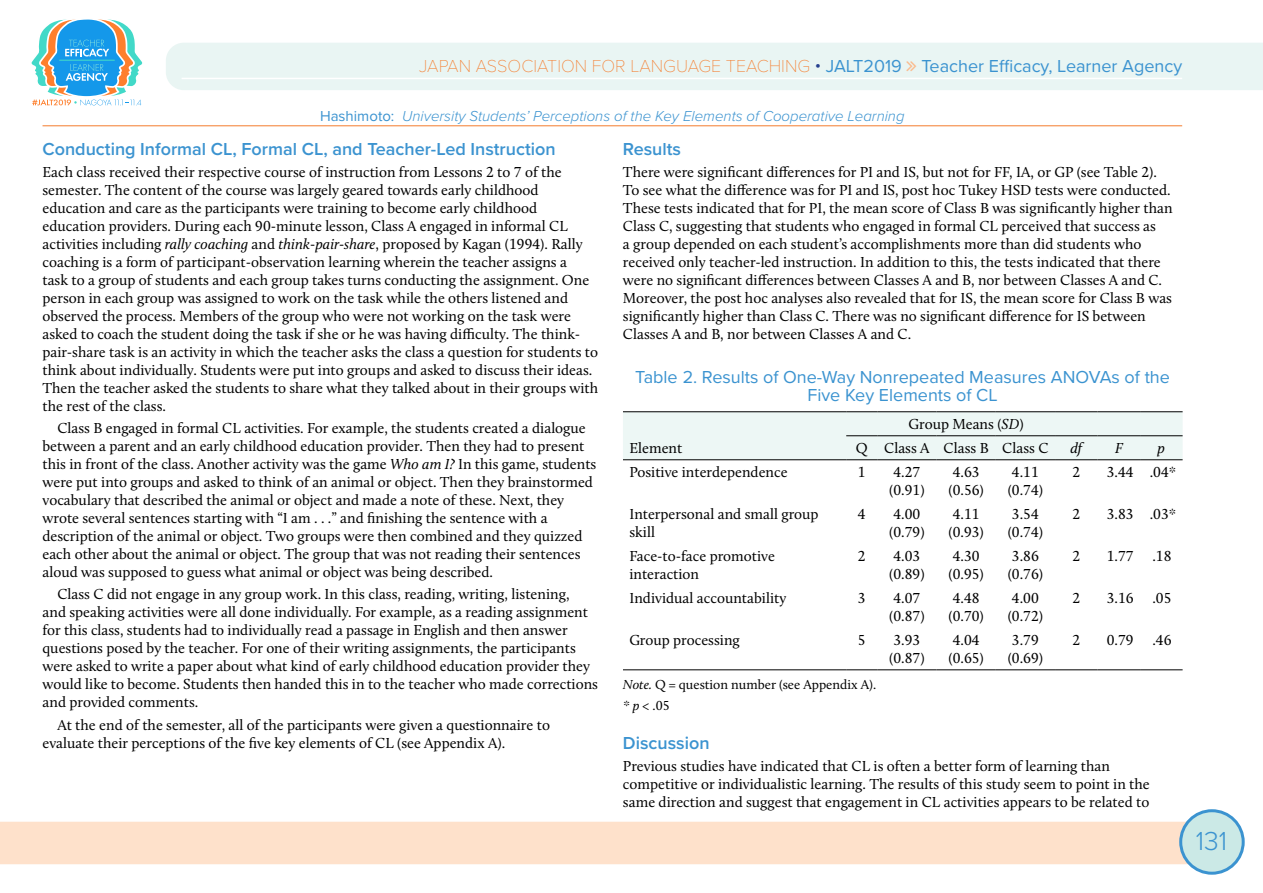
<style>
.page{position:relative;width:1263px;height:893px;background:#fff}
.page>*{position:absolute;margin:0;border:0;box-sizing:border-box;transform-origin:0 0}
.t1{font:300 27px "Proxima Nova";color:#3b93d0}
.t2{font:18px/18px "Proxima Nova";color:#3b93d0;text-align:center}
.t3{font:600 18px "Proxima Nova";color:#3b93d0}
.t4{font:15px/18px "Calluna";color:#000}
.t5{font:italic 300 15px "Proxima Nova";color:#3b93d0}
.t6{font:italic 15px "Calluna";color:#000}
.t7{font:13.5px/20.7px "Calluna";color:#000}
.s1{font-family:"Proxima Nova T";font-weight:100;color:#f57d2e}
.s2{font-weight:300;color:#25408f}
.s3{font-weight:400;font-style:normal}
.s4{font-style:italic}
</style>
<div class="page">
<div style="left:0;top:822px;width:1190px;height:42px;background:#fee1cb"></div>
<div style="left:1181px;top:811px;width:62px;height:62px;background:#cbe9e6;border-radius:50%"></div>
<div style="left:1179px;top:809px;width:66px;height:66px;border:3px solid #3b93d0;border-radius:50%"></div>
<svg style="left:31px;top:19px;width:112px;height:87px"></svg>
<div style="left:166px;top:43px;width:1097px;height:47px;background:#e9f5f3"></div>
<hr style="left:182px;top:78px;width:1000px;height:1px;background:#fff">
<hr style="left:43px;top:126px;width:1139px;height:1px;background:#f57d2e">
<div style="left:623px;top:412px;width:559px;height:47px;background:#edf7f5"></div>
<hr style="left:846px;top:435px;width:31px;height:1px;background:#000">
<hr style="left:877px;top:435px;width:59px;height:1px;background:#000">
<hr style="left:936px;top:435px;width:60px;height:1px;background:#000">
<hr style="left:996px;top:435px;width:59px;height:1px;background:#000">
<hr style="left:1055px;top:435px;width:42px;height:1px;background:#000">
<hr style="left:1097px;top:435px;width:43px;height:1px;background:#000">
<hr style="left:1140px;top:435px;width:42px;height:1px;background:#000">
<hr style="left:623px;top:411px;width:223px;height:1px;background:#000">
<hr style="left:846px;top:411px;width:31px;height:1px;background:#000">
<hr style="left:877px;top:411px;width:59px;height:1px;background:#000">
<hr style="left:936px;top:411px;width:60px;height:1px;background:#000">
<hr style="left:996px;top:411px;width:59px;height:1px;background:#000">
<hr style="left:1055px;top:411px;width:42px;height:1px;background:#000">
<hr style="left:1097px;top:411px;width:43px;height:1px;background:#000">
<hr style="left:1140px;top:411px;width:42px;height:1px;background:#000">
<hr style="left:623px;top:459px;width:223px;height:1px;background:#000">
<hr style="left:846px;top:459px;width:31px;height:1px;background:#000">
<hr style="left:877px;top:459px;width:59px;height:1px;background:#000">
<hr style="left:936px;top:459px;width:60px;height:1px;background:#000">
<hr style="left:996px;top:459px;width:59px;height:1px;background:#000">
<hr style="left:1055px;top:459px;width:42px;height:1px;background:#000">
<hr style="left:1097px;top:459px;width:43px;height:1px;background:#000">
<hr style="left:1140px;top:459px;width:42px;height:1px;background:#000">
<hr style="left:623px;top:670px;width:223px;height:1px;background:#000">
<hr style="left:846px;top:670px;width:31px;height:1px;background:#000">
<hr style="left:877px;top:670px;width:59px;height:1px;background:#000">
<hr style="left:936px;top:670px;width:60px;height:1px;background:#000">
<hr style="left:996px;top:670px;width:59px;height:1px;background:#000">
<hr style="left:1055px;top:670px;width:42px;height:1px;background:#000">
<hr style="left:1097px;top:670px;width:43px;height:1px;background:#000">
<hr style="left:1140px;top:670px;width:42px;height:1px;background:#000">
<svg style="left:907px;top:61px;width:9px;height:10px"></svg>
<p class="t2" style="left:419px;top:56px;width:764px"><span class="s1">JAPAN ASSOCIATION FOR LANGUAGE TEACHING</span> <span class="s2">•</span> JALT2019 Teacher Efficacy, Learner Agency</p>
<p class="t5" style="left:320px;top:105px;width:586px"><span class="s3">Hashimoto:</span> University Students’ Perceptions of the Key Elements of Cooperative Learning</p>
<p class="t3" style="left:43px;top:135px;width:515px">Conducting Informal CL, Formal CL, and Teacher-Led Instruction</p>
<p class="t4" style="left:43px;top:163px;width:557px">Each class received their respective course of instruction from Lessons 2 to 7 of the semester. The content of the course was largely geared towards early childhood education and care as the participants were training to become early childhood education providers. During each 90-minute lesson, Class A engaged in informal CL activities including <span class="s4">rally coaching</span> and <span class="s4">think-pair-share</span>, proposed by Kagan (1994). Rally coaching is a form of participant-observation learning wherein the teacher assigns a<br>task to a group of students and each group takes turns conducting the assignment. One person in each group was assigned to work on the task while the others listened and observed the process. Members of the group who were not working on the task were asked to coach the student doing the task if she or he was having difficulty. The think&shy;pair-share task is an activity in which the teacher asks the class a question for students to think about individually. Students were put into groups and asked to discuss their ideas.<br>Then the teacher asked the students to share what they talked about in their groups with the rest of the class.</p>
<p class="t4" style="left:43px;top:419px;width:555px;text-indent:15px">Class B engaged in formal CL activities. For example, the students created a dialogue between a parent and an early childhood education provider. Then they had to present this in front of the class. Another activity was the game <span class="s4">Who am I?</span> In this game, students were put into groups and asked to think of an animal or object. Then they brainstormed vocabulary that described the animal or object and made a note of these. Next, they wrote several sentences starting with “I am . . .” and finishing the sentence with a description of the animal or object. Two groups were then combined and they quizzed each other about the animal or object. The group that was not reading their sentences aloud was supposed to guess what animal or object was being described.</p>
<p class="t4" style="left:43px;top:585px;width:557px;text-indent:15px">Class C did not engage in any group work. In this class, reading, writing, listening,<br>and speaking activities were all done individually. For example, as a reading assignment for this class, students had to individually read a passage in English and then answer questions posed by the teacher. For one of their writing assignments, the participants were asked to write a paper about what kind of early childhood education provider they would like to become. Students then handed this in to the teacher who made corrections and provided comments.</p>
<p class="t4" style="left:43px;top:715px;width:509px;text-indent:15px">At the end of the semester, all of the participants were given a questionnaire to evaluate their perceptions of the five key elements of CL (see Appendix A).</p>
<p class="t3" style="left:623px;top:135px;width:60px">Results</p>
<p class="t4" style="left:623px;top:163px;width:551px">There were significant differences for PI and IS, but not for FF, IA, or GP (see Table 2).<br>To see what the difference was for PI and IS, post hoc Tukey HSD tests were conducted.<br>These tests indicated that for PI, the mean score of Class B was significantly higher than Class C, suggesting that students who engaged in formal CL perceived that success as<br>a group depended on each student’s accomplishments more than did students who received only teacher-led instruction. In addition to this, the tests indicated that there were no significant differences between Classes A and B, nor between Classes A and C.<br>Moreover, the post hoc analyses also revealed that for IS, the mean score for Class B was significantly higher than Class C. There was no significant difference for IS between Classes A and B, nor between Classes A and C.</p>
<p class="t2" style="left:635px;top:368px;width:536px">Table 2. Results of One-Way Nonrepeated Measures ANOVAs of the<br>Five Key Elements of CL</p>
<p class="t4" style="left:909px;top:415px;width:117px">Group Means (<span class="s4">SD</span>)</p>
<p class="t4" style="left:629px;top:439px;width:54px">Element</p>
<p class="t4" style="left:856px;top:439px;width:194px">Q Class A Class B Class C</p>
<p class="t6" style="left:1070px;top:439px;width:13px">df</p>
<p class="t6" style="left:1115px;top:439px;width:9px">F</p>
<p class="t6" style="left:1157px;top:439px;width:9px">p</p>
<p class="t4" style="left:629px;top:463px;width:160px">Positive interdependence</p>
<p class="t4" style="left:858px;top:463px;width:9px">1</p>
<p class="t4" style="left:889px;top:463px;width:37px">4.27 (0.91)</p>
<p class="t4" style="left:948px;top:463px;width:37px">4.63 (0.56)</p>
<p class="t4" style="left:1008px;top:463px;width:37px">4.11 (0.74)</p>
<p class="t4" style="left:1072px;top:463px;width:9px">2</p>
<p class="t4" style="left:1107px;top:463px;width:71px">3.44 .04*</p>
<p class="t4" style="left:629px;top:505px;width:191px">Interpersonal and small group skill</p>
<p class="t4" style="left:858px;top:505px;width:9px">4</p>
<p class="t4" style="left:889px;top:505px;width:37px">4.00 (0.79)</p>
<p class="t4" style="left:948px;top:505px;width:37px">4.11 (0.93)</p>
<p class="t4" style="left:1008px;top:505px;width:37px">3.54 (0.74)</p>
<p class="t4" style="left:1072px;top:505px;width:9px">2</p>
<p class="t4" style="left:1107px;top:505px;width:71px">3.83 .03*</p>
<p class="t4" style="left:629px;top:547px;width:147px">Face-to-face promotive interaction</p>
<p class="t4" style="left:858px;top:547px;width:9px">2</p>
<p class="t4" style="left:889px;top:547px;width:37px">4.03 (0.89)</p>
<p class="t4" style="left:948px;top:547px;width:37px">4.30 (0.95)</p>
<p class="t4" style="left:1008px;top:547px;width:37px">3.86 (0.76)</p>
<p class="t4" style="left:1072px;top:547px;width:9px">2</p>
<p class="t4" style="left:1107px;top:547px;width:28px">1.77</p>
<p class="t4" style="left:1152px;top:547px;width:21px">.18</p>
<p class="t4" style="left:629px;top:589px;width:158px">Individual accountability</p>
<p class="t4" style="left:858px;top:589px;width:9px">3</p>
<p class="t4" style="left:889px;top:589px;width:37px">4.07 (0.87)</p>
<p class="t4" style="left:948px;top:589px;width:37px">4.48 (0.70)</p>
<p class="t4" style="left:1008px;top:589px;width:37px">4.00 (0.72)</p>
<p class="t4" style="left:1072px;top:589px;width:9px">2</p>
<p class="t4" style="left:1107px;top:589px;width:28px">3.16</p>
<p class="t4" style="left:1152px;top:589px;width:21px">.05</p>
<p class="t4" style="left:629px;top:631px;width:112px">Group processing</p>
<p class="t4" style="left:858px;top:631px;width:9px">5</p>
<p class="t4" style="left:889px;top:631px;width:37px">3.93 (0.87)</p>
<p class="t4" style="left:948px;top:631px;width:37px">4.04 (0.65)</p>
<p class="t4" style="left:1008px;top:631px;width:37px">3.79 (0.69)</p>
<p class="t4" style="left:1072px;top:631px;width:9px">2</p>
<p class="t4" style="left:1107px;top:631px;width:28px">0.79</p>
<p class="t4" style="left:1152px;top:631px;width:21px">.46</p>
<p class="t7" style="left:623px;top:674px;width:255px"><span class="s4">Note.</span> Q = question number (see Appendix A). <span class="s4">* p</span> &lt; .05</p>
<p class="t3" style="left:623px;top:729px;width:88px">Discussion</p>
<p class="t4" style="left:623px;top:757px;width:528px">Previous studies have indicated that CL is often a better form of learning than competitive or individualistic learning. The results of this study seem to point in the same direction and suggest that engagement in CL activities appears to be related to</p>
<h1 class="t1" style="left:1196px;top:820px;width:33px">131</h1>
</div>
